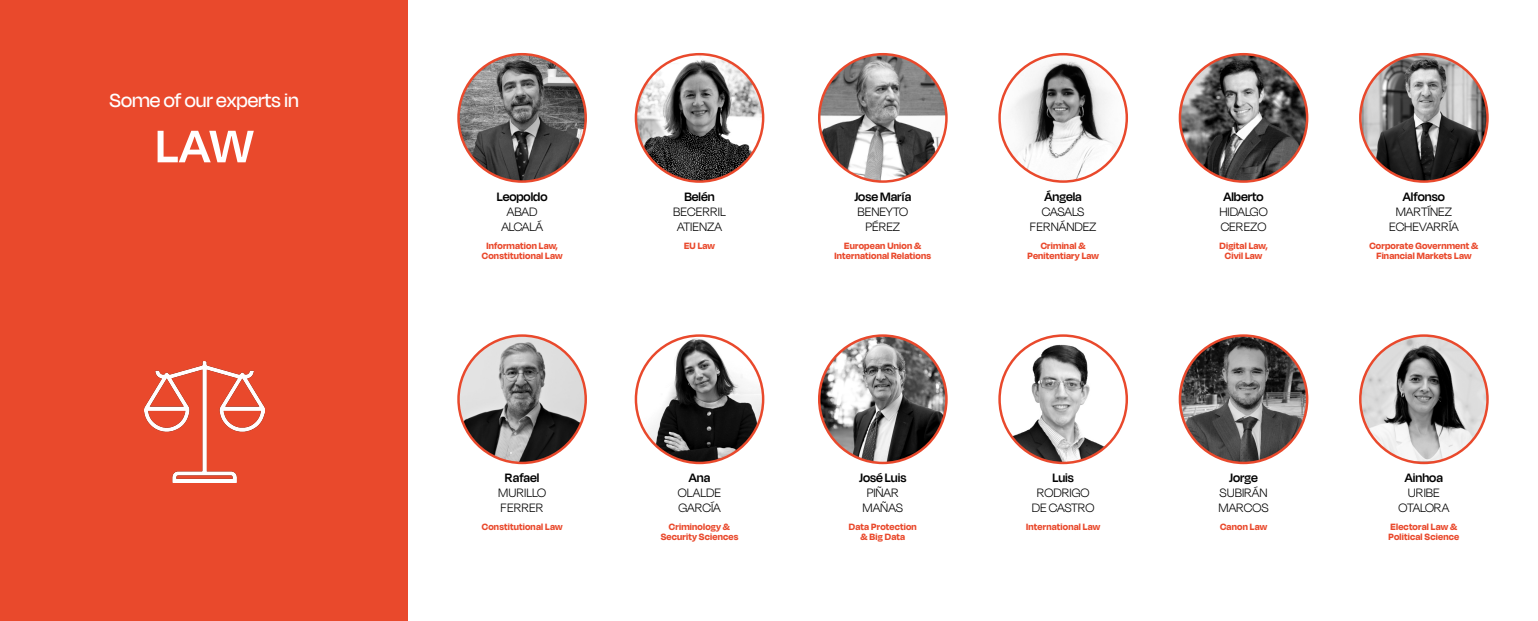
<style>
.page{position:relative;width:1538px;height:621px;background:#fff}
.page>*{position:absolute;margin:0;border:0;box-sizing:border-box;transform-origin:0 0}
.t1{font:600 52.5px "Degular Display";color:#fff}
.t2{font:500 21.88px "Degular Display";color:#fff}
.t3{font:300 14px/14.9px "Degular Display";color:#000;text-align:center}
.t4{font:600 14px "Degular Display";color:#000}
.t5{font:700 10.5px/10px "Degular Display";letter-spacing:.02em;color:#e9492c;text-align:center}
</style>
<div class="page">
<div style="left:0;top:0;width:407px;height:620px;background:#e9492c"></div>
<img style="left:144px;top:361px;width:120px;height:121px">
<img style="left:458px;top:54px;width:128px;height:127px;border-radius:64px">
<img style="left:819px;top:54px;width:127px;height:127px;border-radius:64px">
<img style="left:1180px;top:54px;width:127px;height:127px;border-radius:64px">
<img style="left:636px;top:54px;width:127px;height:127px;border-radius:64px">
<img style="left:999px;top:54px;width:128px;height:127px;border-radius:64px">
<img style="left:819px;top:335px;width:127px;height:127px;border-radius:64px">
<img style="left:636px;top:335px;width:127px;height:127px">
<img style="left:999px;top:335px;width:128px;height:127px;border-radius:64px">
<img style="left:1180px;top:335px;width:127px;height:127px;border-radius:64px">
<img style="left:1360px;top:54px;width:127px;height:127px;border-radius:64px">
<img style="left:1360px;top:337px;width:127px;height:124px">
<img style="left:458px;top:335px;width:128px;height:127px;border-radius:64px">
<h2 class="t2" style="left:109px;top:88px;width:191px">Some of our experts in</h2>
<h1 class="t1" style="left:156px;top:115px;width:99px">LAW</h1>
<h3 class="t4" style="left:497px;top:188px;width:52px">Leopoldo</h3>
<h3 class="t3" style="left:501px;top:203px;width:43px">ABAD<br>ALCALÁ</h3>
<p class="t5" style="left:482px;top:240px;width:82px">Information Law,<br>Constitutional Law</p>
<h3 class="t4" style="left:505px;top:469px;width:36px">Rafael</h3>
<h3 class="t3" style="left:498px;top:484px;width:49px;text-align:left">MURILLO<br>FERRER</h3>
<p class="t5" style="left:482px;top:521px;width:82px">Constitutional Law</p>
<h3 class="t4" style="left:684px;top:188px;width:32px">Belén</h3>
<h3 class="t3" style="left:673px;top:203px;width:54px;text-align:left">BECERRIL<br>ATIENZA</h3>
<p class="t5" style="left:684px;top:240px;width:32px">EU Law</p>
<h3 class="t4" style="left:689px;top:469px;width:23px">Ana</h3>
<h3 class="t3" style="left:678px;top:484px;width:45px;text-align:left">OLALDE<br>GARCÍA</h3>
<p class="t5" style="left:661px;top:521px;width:79px">Criminology &amp;<br>Security Sciences</p>
<h3 class="t4" style="left:854px;top:188px;width:58px">Jose María</h3>
<h3 class="t3" style="left:857px;top:203px;width:52px">BENEYTO<br>PÉREZ</h3>
<p class="t5" style="left:834px;top:240px;width:98px">European Union &amp;<br>International Relations</p>
<h3 class="t4" style="left:859px;top:469px;width:49px">José Luis</h3>
<h3 class="t3" style="left:863px;top:484px;width:42px;text-align:left">PIÑAR<br>MAÑAS</h3>
<p class="t5" style="left:849px;top:521px;width:69px">Data Protection &amp; Big Data</p>
<h3 class="t4" style="left:1044px;top:188px;width:39px">Ángela</h3>
<h3 class="t3" style="left:1030px;top:203px;width:68px">CASALS<br>FERNÁNDEZ</h3>
<p class="t5" style="left:1027px;top:240px;width:73px">Criminal &amp;<br>Penitentiary Law</p>
<h3 class="t4" style="left:1052px;top:469px;width:23px">Luis</h3>
<h3 class="t3" style="left:1032px;top:484px;width:64px">RODRIGO<br>DE CASTRO</h3>
<p class="t5" style="left:1026px;top:521px;width:75px">International Law</p>
<h3 class="t4" style="left:1223px;top:188px;width:42px">Alberto</h3>
<h3 class="t3" style="left:1219px;top:203px;width:50px;text-align:left">HIDALGO<br>CEREZO</h3>
<p class="t5" style="left:1219px;top:240px;width:50px">Digital Law,<br>Civil Law</p>
<h3 class="t4" style="left:1229px;top:469px;width:30px">Jorge</h3>
<h3 class="t3" style="left:1218px;top:484px;width:52px;text-align:left">SUBIRÁN<br>MARCOS</h3>
<p class="t5" style="left:1220px;top:521px;width:49px">Canon Law</p>
<h3 class="t4" style="left:1403px;top:188px;width:43px">Alfonso</h3>
<h3 class="t3" style="left:1389px;top:203px;width:71px">MARTÍNEZ<br>ECHEVARRÍA</h3>
<p class="t5" style="left:1369px;top:240px;width:111px">Corporate Government &amp;<br>Financial Markets Law</p>
<h3 class="t4" style="left:1405px;top:469px;width:40px">Ainhoa</h3>
<h3 class="t3" style="left:1398px;top:484px;width:52px">URIBE<br>OTALORA</h3>
<p class="t5" style="left:1388px;top:521px;width:72px;text-align:left">Electoral Law &amp;<br>Political Science</p>
</div>
